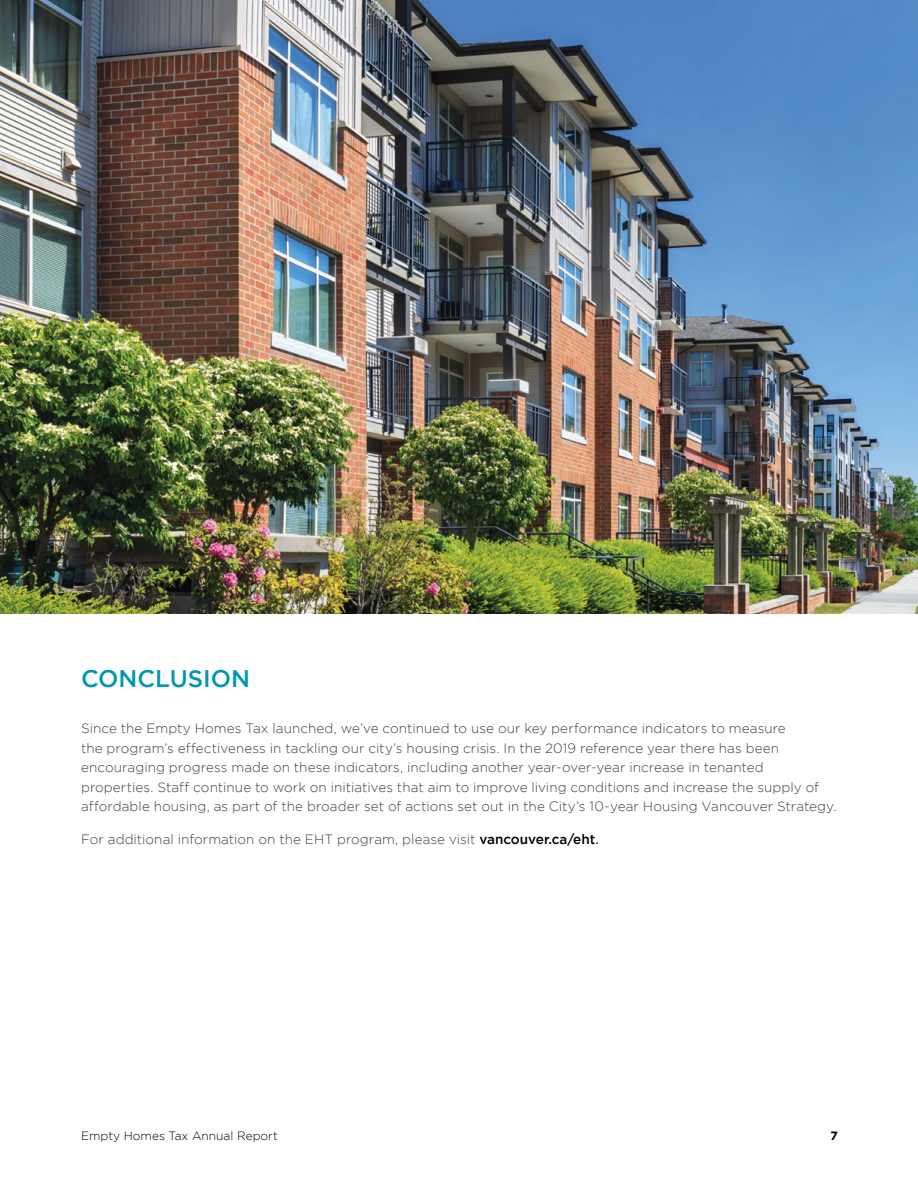
<style>
.page{position:relative;width:918px;height:1188px;background:#fff}
.page>*{position:absolute;margin:0;border:0;box-sizing:border-box;transform-origin:0 0}
.t1{font:500 24px "Gotham";color:#0297b1}
.t2{font:300 13.5px/19.5px "Gotham";letter-spacing:.005em;color:#414042}
.t3{font:300 12px "Gotham";color:#000}
.t4{font:700 12px "Gotham";color:#000}
.s1{font-weight:500;color:#000}
.s2{font-weight:400;color:#000}
</style>
<div class="page">
<img style="left:0;top:0;width:918px;height:613px">
<h1 class="t1" style="left:81px;top:664px;width:171px">CONCLUSION</h1>
<p class="t2" style="left:81px;top:718px;width:757px">Since the Empty Homes Tax launched, we’ve continued to use our key performance indicators to measure<br>the program’s effectiveness in tackling our city’s housing crisis. In the 2019 reference year there has been encouraging progress made on these indicators, including another year-over-year increase in tenanted properties. Staff continue to work on initiatives that aim to improve living conditions and increase the supply of affordable housing, as part of the broader set of actions set out in the City’s 10-year Housing Vancouver Strategy.</p>
<p class="t2" style="left:81px;top:829px;width:519px">For additional information on the EHT program, please visit <span class="s1">vancouver.ca/eht</span><span class="s2">.</span></p>
<p class="t3" style="left:81px;top:1129px;width:198px">Empty Homes Tax Annual Report</p>
<p class="t4" style="left:831px;top:1129px;width:9px">7</p>
</div>
